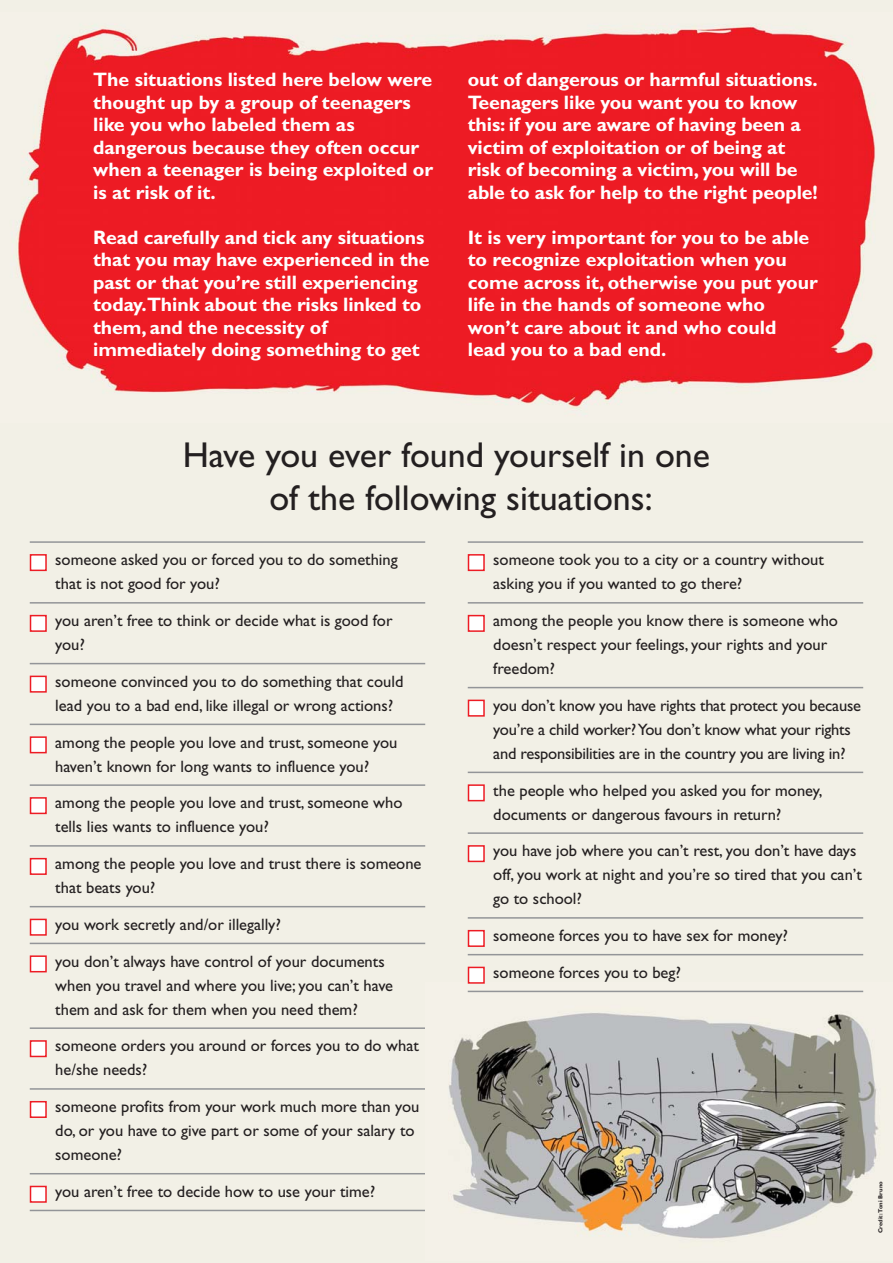
<style>
.page{position:relative;width:893px;height:1263px;background:#f2f0e6}
.page>*{position:absolute;margin:0;border:0;box-sizing:border-box;transform-origin:0 0}
.t1{font:36px/43.2px "Gill Sans";color:#231f20}
.t2{font:700 19.5px/22.5px "Gill Sans";letter-spacing:-.005em;color:#fff}
.t3{font:16.5px/24px "Gill Sans";color:#231f20}
.t4{font:700 6px "Gill Sans";color:#231f20}
</style>
<div class="page">
<img style="left:17px;top:25px;width:859px;height:384px">
<hr style="left:30px;top:541px;width:395px;height:2px;background:#939598">
<hr style="left:30px;top:602px;width:395px;height:2px;background:#939598">
<hr style="left:30px;top:663px;width:395px;height:1px;background:#939598">
<hr style="left:30px;top:724px;width:395px;height:1px;background:#939598">
<hr style="left:30px;top:784px;width:395px;height:2px;background:#939598">
<hr style="left:30px;top:845px;width:395px;height:2px;background:#939598">
<hr style="left:30px;top:906px;width:395px;height:1px;background:#939598">
<hr style="left:30px;top:943px;width:395px;height:1px;background:#939598">
<hr style="left:30px;top:1027px;width:395px;height:2px;background:#939598">
<hr style="left:30px;top:1088px;width:395px;height:2px;background:#939598">
<hr style="left:30px;top:1173px;width:395px;height:1px;background:#939598">
<hr style="left:30px;top:1210px;width:395px;height:1px;background:#939598">
<div style="left:31px;top:556px;width:14px;height:14px;background:#fff"></div>
<div style="left:30px;top:554px;width:17px;height:17px;border:2px solid #ed1c24"></div>
<div style="left:31px;top:616px;width:14px;height:14px;background:#fff"></div>
<div style="left:30px;top:615px;width:17px;height:17px;border:2px solid #ed1c24"></div>
<div style="left:31px;top:677px;width:14px;height:14px;background:#fff"></div>
<div style="left:30px;top:676px;width:17px;height:17px;border:2px solid #ed1c24"></div>
<div style="left:31px;top:738px;width:14px;height:14px;background:#fff"></div>
<div style="left:30px;top:736px;width:17px;height:17px;border:2px solid #ed1c24"></div>
<div style="left:31px;top:799px;width:14px;height:14px;background:#fff"></div>
<div style="left:30px;top:797px;width:17px;height:17px;border:2px solid #ed1c24"></div>
<div style="left:31px;top:859px;width:14px;height:14px;background:#fff"></div>
<div style="left:30px;top:858px;width:17px;height:17px;border:2px solid #ed1c24"></div>
<div style="left:31px;top:920px;width:14px;height:14px;background:#fff"></div>
<div style="left:30px;top:919px;width:17px;height:17px;border:2px solid #ed1c24"></div>
<div style="left:31px;top:957px;width:14px;height:14px;background:#fff"></div>
<div style="left:30px;top:955px;width:17px;height:17px;border:2px solid #ed1c24"></div>
<div style="left:31px;top:1042px;width:14px;height:14px;background:#fff"></div>
<div style="left:30px;top:1040px;width:17px;height:17px;border:2px solid #ed1c24"></div>
<div style="left:31px;top:1102px;width:14px;height:14px;background:#fff"></div>
<div style="left:30px;top:1101px;width:17px;height:17px;border:2px solid #ed1c24"></div>
<div style="left:31px;top:1187px;width:14px;height:14px;background:#fff"></div>
<div style="left:30px;top:1186px;width:17px;height:17px;border:2px solid #ed1c24"></div>
<img style="left:449px;top:983px;width:430px;height:256px">
<hr style="left:468px;top:541px;width:395px;height:2px;background:#939598">
<hr style="left:468px;top:602px;width:395px;height:2px;background:#939598">
<hr style="left:468px;top:687px;width:395px;height:1px;background:#939598">
<hr style="left:468px;top:772px;width:395px;height:1px;background:#939598">
<hr style="left:468px;top:832px;width:395px;height:2px;background:#939598">
<hr style="left:468px;top:917px;width:395px;height:2px;background:#939598">
<hr style="left:468px;top:954px;width:395px;height:1px;background:#939598">
<hr style="left:468px;top:991px;width:395px;height:1px;background:#939598">
<div style="left:469px;top:556px;width:14px;height:14px;background:#fff"></div>
<div style="left:468px;top:554px;width:17px;height:17px;border:2px solid #ed1c24"></div>
<div style="left:469px;top:616px;width:14px;height:14px;background:#fff"></div>
<div style="left:468px;top:615px;width:17px;height:17px;border:2px solid #ed1c24"></div>
<div style="left:469px;top:701px;width:14px;height:14px;background:#fff"></div>
<div style="left:468px;top:700px;width:17px;height:17px;border:2px solid #ed1c24"></div>
<div style="left:469px;top:786px;width:14px;height:14px;background:#fff"></div>
<div style="left:468px;top:784px;width:17px;height:17px;border:2px solid #ed1c24"></div>
<div style="left:469px;top:847px;width:14px;height:14px;background:#fff"></div>
<div style="left:468px;top:845px;width:17px;height:17px;border:2px solid #ed1c24"></div>
<div style="left:469px;top:931px;width:14px;height:14px;background:#fff"></div>
<div style="left:468px;top:930px;width:17px;height:17px;border:2px solid #ed1c24"></div>
<div style="left:469px;top:968px;width:14px;height:14px;background:#fff"></div>
<div style="left:468px;top:967px;width:17px;height:17px;border:2px solid #ed1c24"></div>
<p class="t2" style="left:93px;top:71px;width:342px">The situations listed here below were thought up by a group of teenagers like you who labeled them as dangerous because they often occur when a teenager is being exploited or is at risk of it.</p>
<p class="t2" style="left:93px;top:228px;width:338px">Read carefully and tick any situations that you may have experienced in the past or that you’re still experiencing today.Think about the risks linked to them, and the necessity of immediately doing something to get</p>
<p class="t2" style="left:468px;top:71px;width:352px">out of dangerous or harmful situations.<br>Teenagers like you want you to know this: if you are aware of having been a victim of exploitation or of being at risk of becoming a victim, you will be able to ask for help to the right people!</p>
<p class="t2" style="left:468px;top:228px;width:352px">It is very important for you to be able to recognize exploitation when you come across it, otherwise you put your life in the hands of someone who won’t care about it and who could lead you to a bad end.</p>
<h1 class="t1" style="left:269px;top:437px;width:442px;text-indent:-87px">Have you ever found yourself in one of the following situations:</h1>
<p class="t3" style="left:493px;top:550px;width:332px">someone took you to a city or a country without asking you if you wanted to go there?</p>
<p class="t3" style="left:493px;top:610px;width:346px">among the people you know there is someone who doesn’t respect your feelings, your rights and your freedom?</p>
<p class="t3" style="left:493px;top:695px;width:369px">you don’t know you have rights that protect you because you’re a child worker? You don’t know what your rights and responsibilities are in the country you are living in?</p>
<p class="t3" style="left:493px;top:780px;width:331px">the people who helped you asked you for money, documents or dangerous favours in return?</p>
<p class="t3" style="left:493px;top:841px;width:370px">you have job where you can’t rest, you don’t have days off, you work at night and you’re so tired that you can’t go to school?</p>
<p class="t3" style="left:493px;top:925px;width:296px">someone forces you to have sex for money?</p>
<p class="t3" style="left:493px;top:962px;width:189px">someone forces you to beg?</p>
<p class="t3" style="left:55px;top:550px;width:344px">someone asked you or forced you to do something that is not good for you?</p>
<p class="t3" style="left:55px;top:610px;width:339px">you aren’t free to think or decide what is good for you?</p>
<p class="t3" style="left:55px;top:671px;width:350px">someone convinced you to do something that could lead you to a bad end, like illegal or wrong actions?</p>
<p class="t3" style="left:55px;top:732px;width:344px">among the people you love and trust, someone you haven’t known for long wants to influence you?</p>
<p class="t3" style="left:55px;top:793px;width:349px">among the people you love and trust, someone who tells lies wants to influence you?</p>
<p class="t3" style="left:55px;top:853px;width:368px">among the people you love and trust there is someone that beats you?</p>
<p class="t3" style="left:55px;top:914px;width:227px">you work secretly and/or illegally?</p>
<p class="t3" style="left:55px;top:951px;width:339px">you don’t always have control of your documents when you travel and where you live; you can’t have them and ask for them when you need them?</p>
<p class="t3" style="left:55px;top:1036px;width:365px">someone orders you around or forces you to do what he/she needs?</p>
<p class="t3" style="left:55px;top:1096px;width:366px">someone profits from your work much more than you do, or you have to give part or some of your salary to someone?</p>
<p class="t3" style="left:55px;top:1181px;width:322px">you aren’t free to decide how to use your time?</p>
<p class="t4" style="left:878px;top:1233px;width:53px;rotate:-90deg">Credit:Toni Bruno</p>
</div>
